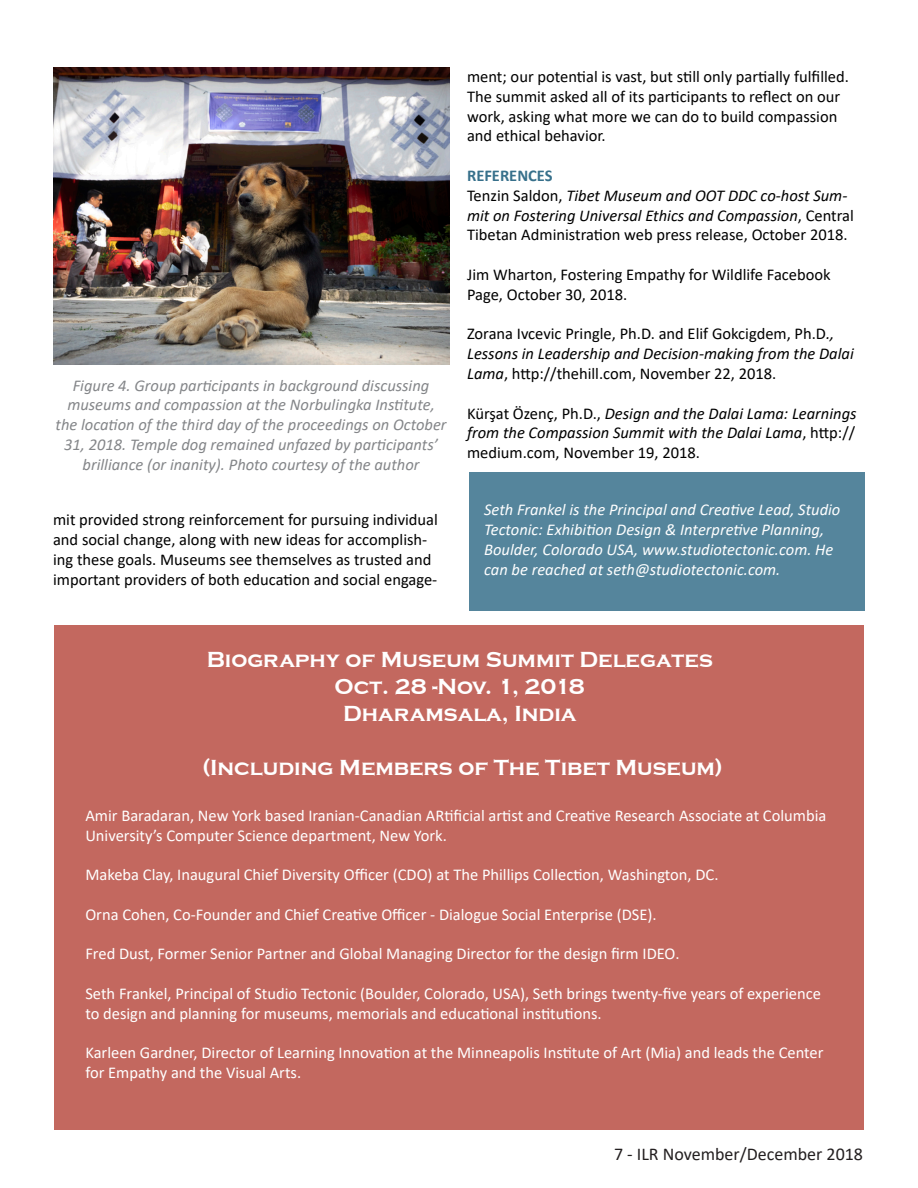
<style>
.page{position:relative;width:918px;height:1188px;background:#fff}
.page>*{position:absolute;margin:0;border:0;box-sizing:border-box;transform-origin:0 0}
.t1{font:700 22.5px/27px "Copperplate Becker";color:#fff;text-align:center}
.t2{font:18px "Calibri";color:#231f20}
.t3{font:16.5px/19.8px "Calibri";color:#fff}
.t4{font:16.5px/19.8px "Calibri";color:#000}
.t5{font:italic 16.5px/19.8px "Calibri";color:#000}
.t6{font:italic 16.5px/19.8px "Calibri";color:#848689;text-align:center}
.t7{font:italic 16.5px/19.8px "Calibri";color:#fff}
.s1{font-weight:700;font-style:normal;color:#37708b}
.s2{font-style:normal}
.s3{font-style:italic}
</style>
<div class="page">
<img style="left:53px;top:68px;width:396px;height:296px">
<div style="left:469px;top:472px;width:396px;height:139px;background:#55859c"></div>
<div style="left:54px;top:625px;width:810px;height:505px;background:#c3685f"></div>
<p class="t6" style="left:56px;top:377px;width:393px">Figure 4. Group participants in background discussing museums and compassion at the Norbulingka Institute, the location of the third day of the proceedings on October 31, 2018. Temple dog remained unfazed by participants’ brilliance (or inanity). Photo courtesy of the author</p>
<p class="t4" style="left:53px;top:511px;width:386px">mit provided strong reinforcement for pursuing individual and social change, along with new ideas for accomplish&shy;ing these goals. Museums see themselves as trusted and important providers of both education and social engage-</p>
<p class="t4" style="left:467px;top:68px;width:383px">ment; our potential is vast, but still only partially fulfilled.<br>The summit asked all of its participants to reflect on our work, asking what more we can do to build compassion and ethical behavior.</p>
<p class="t5" style="left:467px;top:167px;width:388px"><span class="s1">REFERENCES<br></span><span class="s2">Tenzin Saldon,</span> Tibet Museum and OOT DDC co-host Sum&shy;mit on Fostering Universal Ethics and Compassion<span class="s2">, Central Tibetan Administration web press release, October 2018.</span></p>
<p class="t4" style="left:467px;top:266px;width:365px">Jim Wharton, Fostering Empathy for Wildlife Facebook<br>Page, October 30, 2018.</p>
<p class="t4" style="left:467px;top:325px;width:388px">Zorana Ivcevic Pringle, Ph.D. and Elif Gokcigdem, Ph.D<span class="s3">.,<br>Lessons in Leadership and Decision-making from the Dalai<br>Lama</span>, http://thehill.com, November 22, 2018.</p>
<p class="t5" style="left:467px;top:405px;width:391px;text-align:justify"><span class="s2">Kürşat Özenç, Ph.D.,</span> Design and the Dalai Lama: Learnings from the Compassion Summit with the Dalai Lama<span class="s2">, http:// medium.com, November 19, 2018.</span></p>
<p class="t7" style="left:484px;top:501px;width:358px">Seth Frankel is the Principal and Creative Lead, Studio Tectonic: Exhibition Design &amp; Interpretive Planning, Boulder, Colorado USA, www.studiotectonic.com. He can be reached at seth@studiotectonic.com.</p>
<h1 class="t1" style="left:207px;top:645px;width:508px">Biography of Museum Summit Delegates<br>Oct. 28 -Nov. 1, 2018<br>Dharamsala, India</h1>
<h1 class="t1" style="left:203px;top:753px;width:521px">(Including Members of The Tibet Museum)</h1>
<p class="t3" style="left:85px;top:807px;width:743px">Amir Baradaran, New York based Iranian-Canadian ARtificial artist and Creative Research Associate at Columbia<br>University’s Computer Science department, New York.</p>
<p class="t3" style="left:85px;top:866px;width:635px">Makeba Clay, Inaugural Chief Diversity Officer (CDO) at The Phillips Collection, Washington, DC.</p>
<p class="t3" style="left:85px;top:906px;width:573px">Orna Cohen, Co-Founder and Chief Creative Officer - Dialogue Social Enterprise (DSE).</p>
<p class="t3" style="left:85px;top:945px;width:596px">Fred Dust, Former Senior Partner and Global Managing Director for the design firm IDEO.</p>
<p class="t3" style="left:85px;top:985px;width:737px">Seth Frankel, Principal of Studio Tectonic (Boulder, Colorado, USA), Seth brings twenty-five years of experience to design and planning for museums, memorials and educational institutions.</p>
<p class="t3" style="left:85px;top:1044px;width:740px">Karleen Gardner, Director of Learning Innovation at the Minneapolis Institute of Art (Mia) and leads the Center for Empathy and the Visual Arts.</p>
<p class="t2" style="left:614px;top:1146px;width:250px">7 - ILR November/December 2018</p>
</div>
